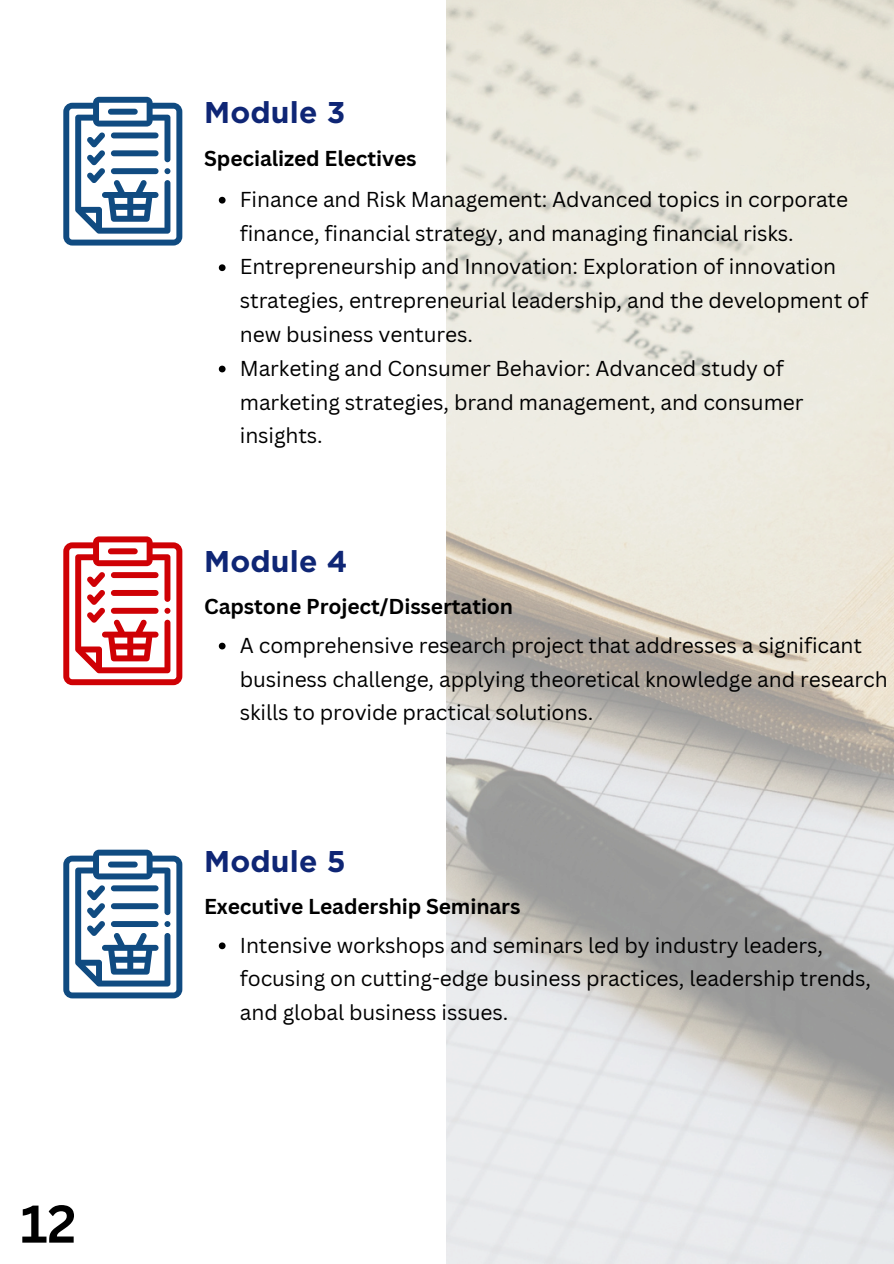
<style>
.page{position:relative;width:894px;height:1264px;background:#fff}
.page>*{position:absolute;margin:0;border:0;box-sizing:border-box;transform-origin:0 0}
.t1{font:700 51.9px "Canva Sans";color:#000}
.t2{font:700 30px "Gotham";letter-spacing:.005em;color:#0f2675}
.t3{font:21px/33.8px "Canva Sans";letter-spacing:-.005em;color:#000}
.t4{font:700 21px "Canva Sans";letter-spacing:-.005em;color:#000}
</style>
<div class="page">
<svg style="left:63px;top:97px;width:119px;height:148px"></svg>
<svg style="left:63px;top:849px;width:119px;height:149px"></svg>
<svg style="left:63px;top:536px;width:119px;height:149px"></svg>
<img style="left:446px;top:0;width:447px;height:1263px">
<svg style="left:219px;top:197px;width:6px;height:6px"></svg>
<svg style="left:219px;top:264px;width:6px;height:7px"></svg>
<svg style="left:219px;top:365px;width:6px;height:7px"></svg>
<svg style="left:219px;top:642px;width:6px;height:7px"></svg>
<svg style="left:219px;top:942px;width:6px;height:7px"></svg>
<h2 class="t1" style="left:20px;top:1187px;width:57px">12</h2>
<p class="t2" style="left:204px;top:94px;width:143px">Module 3</p>
<p class="t4" style="left:204px;top:143px;width:214px">Specialized Electives</p>
<p class="t3" style="left:240px;top:182px;width:609px">Finance and Risk Management: Advanced topics in corporate finance, financial strategy, and managing financial risks.</p>
<p class="t3" style="left:240px;top:249px;width:629px">Entrepreneurship and Innovation: Exploration of innovation strategies, entrepreneurial leadership, and the development of new business ventures.</p>
<p class="t3" style="left:240px;top:351px;width:565px">Marketing and Consumer Behavior: Advanced study of marketing strategies, brand management, and consumer insights.</p>
<h1 class="t2" style="left:204px;top:543px;width:145px">Module 4</h1>
<h2 class="t4" style="left:204px;top:591px;width:310px">Capstone Project/Dissertation</h2>
<p class="t3" style="left:240px;top:627px;width:649px">A comprehensive research project that addresses a significant business challenge, applying theoretical knowledge and research skills to provide practical solutions.</p>
<p class="t2" style="left:204px;top:843px;width:143px">Module 5</p>
<p class="t4" style="left:204px;top:891px;width:318px">Executive Leadership Seminars</p>
<h1 class="t3" style="left:240px;top:927px;width:632px">Intensive workshops and seminars led by industry leaders, focusing on cutting-edge business practices, leadership trends, and global business issues.</h1>
</div>
